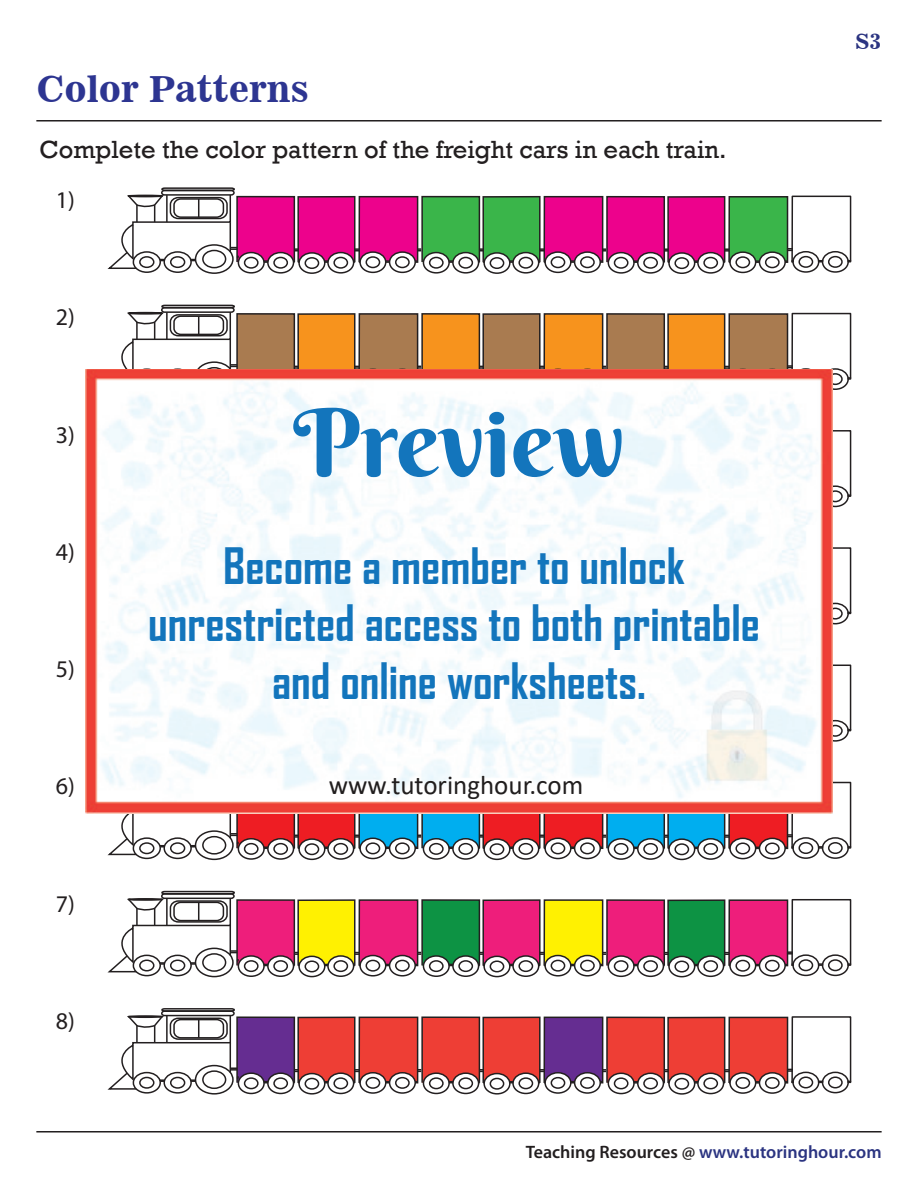
<style>
.page{position:relative;width:918px;height:1188px;background:#fff}
.page>*{position:absolute;margin:0;border:0;box-sizing:border-box;transform-origin:0 0}
.t1{font:94.05px "Berkshire Swash";color:#1375bc}
.t2{font:700 48px/57.6px "Agency FB";color:#1375bc;text-align:center}
.t3{font:36px "News 701 BT Bold A";color:#2d3591}
.t4{font:27px "Calibri";color:#211e1e}
.t5{font:25.5px "Rockwell";color:#231f20}
.t6{font:24px "Myriad Pro";color:#231f20}
.t7{font:21px "News 701 BT Bold A";color:#2b3481}
.t8{font:600 18px "Myriad Pro";color:#2b3481}
.s1{color:#221e1f}
</style>
<div class="page">
<hr style="left:36px;top:1131px;width:846px;height:2px;background:#221e1f">
<hr style="left:36px;top:120px;width:846px;height:2px;background:#221e1f">
<svg style="left:107px;top:187px;width:745px;height:87px"></svg>
<svg style="left:121px;top:304px;width:731px;height:88px"></svg>
<svg style="left:832px;top:421px;width:20px;height:88px"></svg>
<svg style="left:832px;top:538px;width:20px;height:88px"></svg>
<svg style="left:832px;top:655px;width:20px;height:89px"></svg>
<svg style="left:106px;top:773px;width:746px;height:88px"></svg>
<svg style="left:107px;top:890px;width:745px;height:88px"></svg>
<svg style="left:107px;top:1008px;width:745px;height:87px"></svg>
<img style="left:86px;top:369px;width:746px;height:444px">
<p class="t3" style="left:36px;top:75px;width:274px">Color Patterns</p>
<p class="t5" style="left:39px;top:140px;width:689px">Complete the color pattern of the freight cars in each train.</p>
<p class="t6" style="left:56px;top:191px;width:21px">1)</p>
<p class="t6" style="left:56px;top:309px;width:21px">2)</p>
<p class="t6" style="left:56px;top:426px;width:21px">3)</p>
<p class="t6" style="left:56px;top:543px;width:21px">4)</p>
<p class="t6" style="left:56px;top:660px;width:21px">5)</p>
<p class="t6" style="left:56px;top:778px;width:21px">6)</p>
<p class="t6" style="left:56px;top:895px;width:21px">7)</p>
<p class="t6" style="left:56px;top:1012px;width:21px">8)</p>
<h1 class="t1" style="left:293px;top:389px;width:333px">Preview</h1>
<p class="t2" style="left:148px;top:540px;width:613px">Become a member to unlock unrestricted access to both printable and online worksheets.</p>
<p class="t4" style="left:329px;top:776px;width:256px">www.tutoringhour.com</p>
<p class="t7" style="left:855px;top:33px;width:28px">S3</p>
<p class="t8" style="left:526px;top:1145px;width:357px"><span class="s1">Teaching Resources @</span> www.tutoringhour.com</p>
</div>
